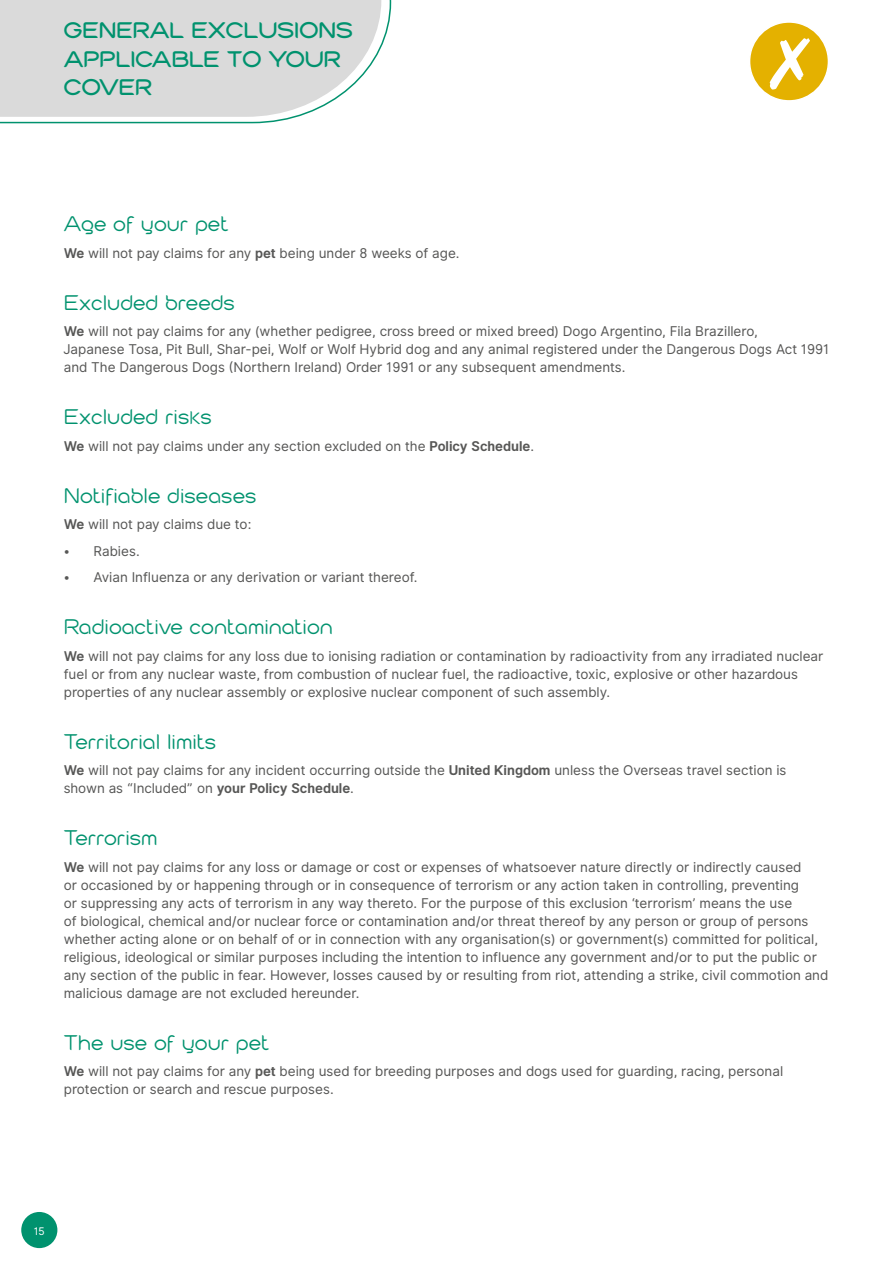
<style>
.page{position:relative;width:893px;height:1263px;background:#fff}
.page>*{position:absolute;margin:0;border:0;box-sizing:border-box;transform-origin:0 0}
.t1{font:700 24px/28.8px "Cabourg";color:#00926e}
.t2{font:22.5px "Cabourg";color:#00926e}
.t3{font:13.5px/18px "Inter UI";color:#575756}
.t4{font:10.5px "Inter UI";color:#fff}
.s1{font-weight:700}
.s2{font-size:19.5px}
</style>
<div class="page">
<div style="left:21px;top:1212px;width:36px;height:36px;background:#00926e;border-radius:50%"></div>
<svg style="left:0;top:0;width:392px;height:124px;background:#dcdedd"></svg>
<div style="left:750px;top:22px;width:78px;height:79px;background:#e4b100;border-radius:50%"></div>
<div style="left:749px;top:21px;width:80px;height:81px;border:2px solid #fff;border-radius:50%"></div>
<svg style="left:770px;top:38px;width:40px;height:51px"></svg>
<h1 class="t1" style="left:64px;top:16px;width:291px">GENERAL EXCLUSIONS<br>APPLICABLE TO YOUR<br>COVER</h1>
<h2 class="t2" style="left:64px;top:213px;width:166px">Age of your pet</h2>
<p class="t3" style="left:64px;top:244px;width:397px"><span class="s1">We</span> will not pay claims for any <span class="s1">pet</span> being under 8 weeks of age.</p>
<h2 class="t2" style="left:64px;top:291px;width:173px">Excluded breeds</h2>
<p class="t3" style="left:64px;top:322px;width:767px"><span class="s1">We</span> will not pay claims for any (whether pedigree, cross breed or mixed breed) Dogo Argentino, Fila Brazillero,<br>Japanese Tosa, Pit Bull, Shar-pei, Wolf or Wolf Hybrid dog and any animal registered under the Dangerous Dogs Act 1991 and The Dangerous Dogs (Northern Ireland) Order 1991 or any subsequent amendments.</p>
<h2 class="t2" style="left:64px;top:406px;width:150px">Excluded ris<span class="s2">k</span>s</h2>
<p class="t3" style="left:64px;top:437px;width:472px"><span class="s1">We</span> will not pay claims under any section excluded on the <span class="s1">Policy Schedule</span>.</p>
<h2 class="t2" style="left:64px;top:484px;width:194px">Notifiable diseases</h2>
<p class="t3" style="left:64px;top:516px;width:189px"><span class="s1">We</span> will not pay claims due to:</p>
<p class="t3" style="left:64px;top:542px;width:77px"><span class="s1">•</span> Rabies.</p>
<p class="t3" style="left:64px;top:569px;width:355px"><span class="s1">•</span> Avian Influenza or any derivation or variant thereof.</p>
<h2 class="t2" style="left:64px;top:616px;width:271px">Radioactive contamination</h2>
<p class="t3" style="left:64px;top:647px;width:761px"><span class="s1">We</span> will not pay claims for any loss due to ionising radiation or contamination by radioactivity from any irradiated nuclear fuel or from any nuclear waste, from combustion of nuclear fuel, the radioactive, toxic, explosive or other hazardous properties of any nuclear assembly or explosive nuclear component of such assembly.</p>
<h2 class="t2" style="left:64px;top:730px;width:154px">Territorial limits</h2>
<p class="t3" style="left:64px;top:762px;width:724px"><span class="s1">We</span> will not pay claims for any incident occurring outside the <span class="s1">United Kingdom</span> unless the Overseas travel section is shown as “Included” on <span class="s1">your Policy Schedule</span>.</p>
<h2 class="t2" style="left:64px;top:827px;width:95px">Terrorism</h2>
<p class="t3" style="left:64px;top:858px;width:766px"><span class="s1">We</span> will not pay claims for any loss or damage or cost or expenses of whatsoever nature directly or indirectly caused<br>or occasioned by or happening through or in consequence of terrorism or any action taken in controlling, preventing<br>or suppressing any acts of terrorism in any way thereto. For the purpose of this exclusion ‘terrorism’ means the use<br>of biological, chemical and/or nuclear force or contamination and/or threat thereof by any person or group of persons whether acting alone or on behalf of or in connection with any organisation(s) or government(s) committed for political, religious, ideological or similar purposes including the intention to influence any government and/or to put the public or any section of the public in fear. However, losses caused by or resulting from riot, attending a strike, civil commotion and malicious damage are not excluded hereunder.</p>
<h2 class="t2" style="left:64px;top:1031px;width:207px">The use of your pet</h2>
<p class="t3" style="left:64px;top:1063px;width:721px"><span class="s1">We</span> will not pay claims for any <span class="s1">pet</span> being used for breeding purposes and dogs used for guarding, racing, personal protection or search and rescue purposes.</p>
<p class="t4" style="left:34px;top:1224px;width:12px">15</p>
</div>
